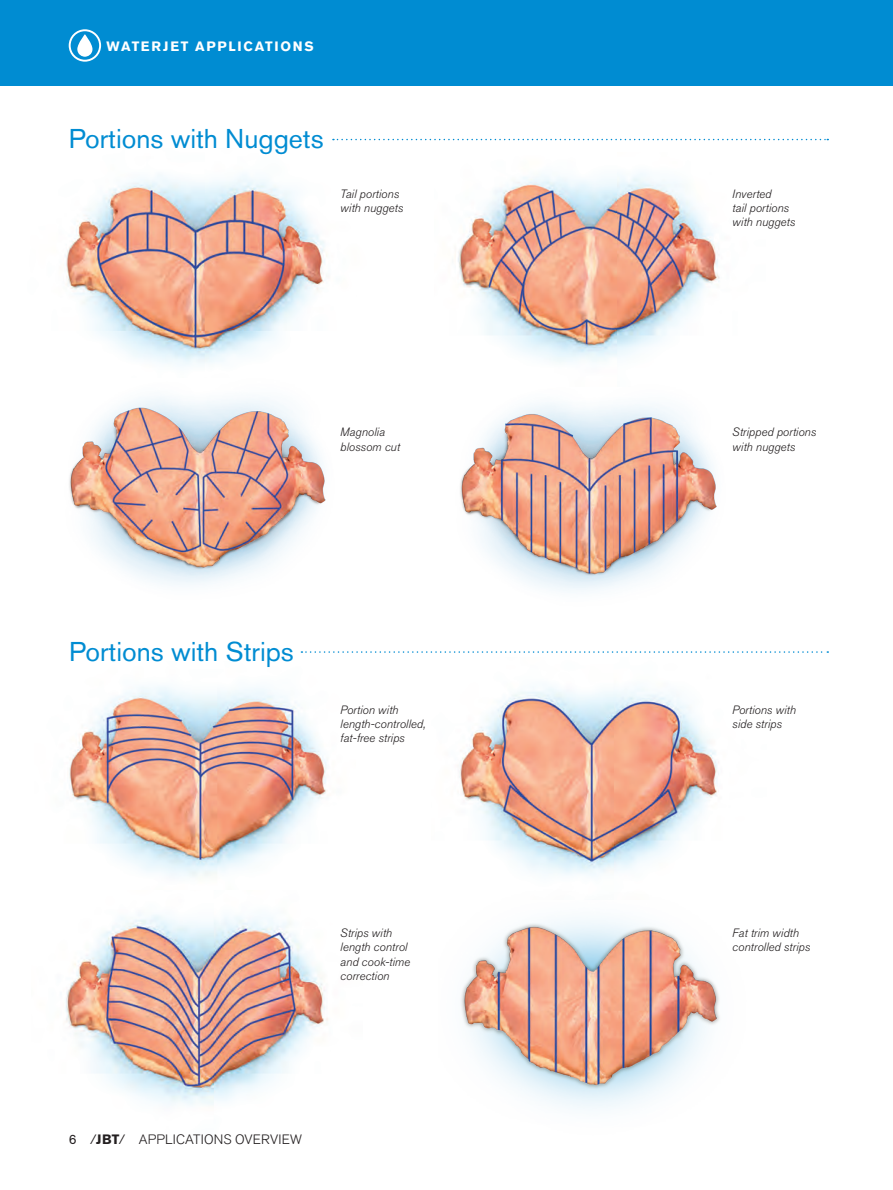
<style>
.page{position:relative;width:893px;height:1190px;background:#fff}
.page>*{position:absolute;margin:0;border:0;box-sizing:border-box;transform-origin:0 0}
.t1{font:27px "Akzidenz Grotesk Pro";color:#008cd2}
.t2{font:300 13.5px "Akzidenz Grotesk Pro";letter-spacing:.015em;color:#231f20}
.t3{font:700 13.5px "Akzidenz Grotesk Pro";letter-spacing:.13em;color:#fff}
.t4{font:italic 300 12px/14.4px "Akzidenz Grotesk Pro";color:#231f20}
.s1{font-weight:400}
.s2{font-weight:700}
</style>
<div class="page">
<div style="left:0;top:0;width:892px;height:86px;background:#008cd2"></div>
<img style="left:69px;top:686px;width:258px;height:191px">
<img style="left:459px;top:687px;width:258px;height:140px">
<img style="left:65px;top:914px;width:263px;height:191px">
<img style="left:458px;top:173px;width:262px;height:190px">
<img style="left:460px;top:403px;width:257px;height:189px">
<img style="left:65px;top:174px;width:262px;height:192px">
<img style="left:69px;top:397px;width:257px;height:188px">
<svg style="left:333px;top:139px;width:495px;height:1px"></svg>
<svg style="left:301px;top:651px;width:527px;height:2px"></svg>
<img style="left:461px;top:827px;width:259px;height:283px">
<svg style="left:69px;top:29px;width:32px;height:33px"></svg>
<svg style="left:77px;top:34px;width:15px;height:23px"></svg>
<p class="t3" style="left:107px;top:37px;width:209px">WATERJET APPLICATIONS</p>
<h1 class="t1" style="left:69px;top:121px;width:256px">Portions with Nuggets</h1>
<p class="t4" style="left:340px;top:186px;width:64px">Tail portions with nuggets</p>
<p class="t4" style="left:340px;top:425px;width:61px">Magnolia blossom cut</p>
<h1 class="t1" style="left:69px;top:634px;width:226px">Portions with Strips</h1>
<p class="t4" style="left:340px;top:702px;width:87px">Portion with length-controlled, fat-free strips</p>
<p class="t4" style="left:340px;top:925px;width:71px">Strips with length control and cook-time correction</p>
<p class="t2" style="left:69px;top:1130px;width:235px"><span class="s1">6</span> /<span class="s2">JBT</span>/ APPLICATIONS OVERVIEW</p>
<p class="t4" style="left:732px;top:186px;width:64px">Inverted<br>tail portions with nuggets</p>
<p class="t4" style="left:732px;top:425px;width:85px">Stripped portions with nuggets</p>
<p class="t4" style="left:732px;top:702px;width:65px">Portions with side strips</p>
<p class="t4" style="left:732px;top:925px;width:79px">Fat trim width controlled strips</p>
</div>
